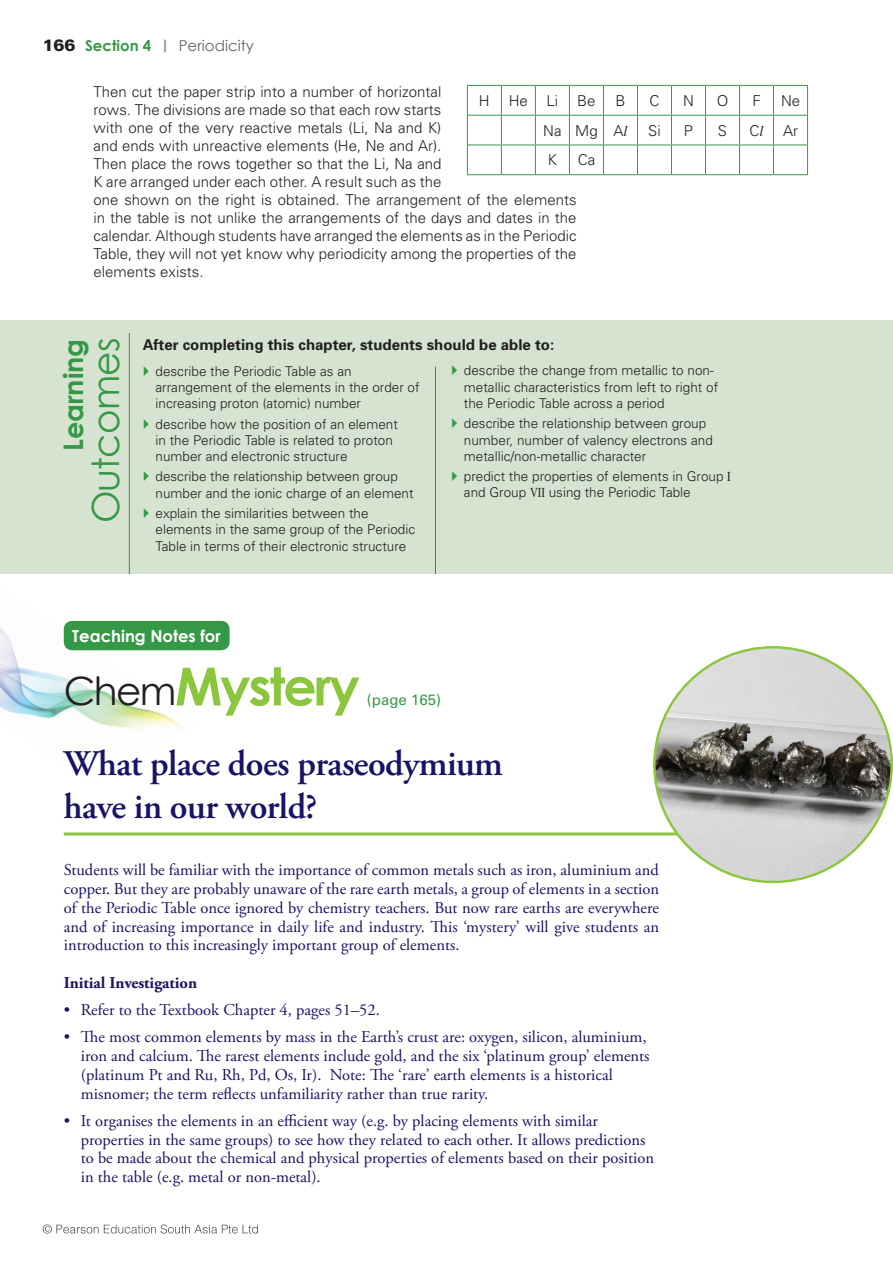
<style>
.page{position:relative;width:893px;height:1263px;background:#fff}
.page>*{position:absolute;margin:0;border:0;box-sizing:border-box;transform-origin:0 0}
.t1{font:700 52.5px "Century Gothic";letter-spacing:-.04em;color:#8bc63e}
.t2{font:37.5px "Century Gothic";letter-spacing:-.02em;color:#359847}
.t3{font:600 36px/43.2px "Adobe Garamond Pro";letter-spacing:-.015em;color:#191364}
.t4{font:700 27px "Century Gothic";color:#359847}
.t5{font:16.5px/18.8px "Adobe Garamond Pro";color:#191364}
.t6{font:700 16.5px "Adobe Garamond Pro";color:#191364}
.t7{font:700 16.5px "Century Gothic";color:#fff}
.t8{font:300 15px/18px "Univers";color:#231f20}
.t9{font:700 15px "Univers";color:#231f20}
.t10{font:700 15px "Century Gothic";color:#359847}
.t11{font:15px "Century Gothic";color:#636366}
.t12{font:15px "Univers";color:#359847}
.t13{font:300 13.5px/16.2px "Univers";color:#231f20}
.s1{font-family:"Univers";font-weight:900;font-size:16.5px;color:#231f20}
.s2{font-family:"Times";font-weight:400;font-style:italic}
.s3{font-family:"Times";font-weight:400}
.s4{font-weight:400;font-size:39px;color:#231f20}
</style>
<div class="page">
<img style="left:0;top:620px;width:222px;height:214px">
<hr style="left:64px;top:832px;width:627px;height:3px;background:#8bc63e">
<img style="left:654px;top:647px;width:238px;height:235px">
<div style="left:64px;top:621px;width:166px;height:29px;background:#359847;border-radius:9px"></div>
<div style="left:0;top:320px;width:892px;height:254px;background:#d5e3d0"></div>
<hr style="left:129px;top:333px;width:1px;height:241px;background:#359847">
<hr style="left:435px;top:367px;width:1px;height:207px;background:#359847">
<hr style="left:467px;top:85px;width:34px;height:1px;background:#359847">
<hr style="left:501px;top:85px;width:34px;height:1px;background:#359847">
<hr style="left:535px;top:85px;width:34px;height:1px;background:#359847">
<hr style="left:569px;top:85px;width:34px;height:1px;background:#359847">
<hr style="left:603px;top:85px;width:34px;height:1px;background:#359847">
<hr style="left:637px;top:85px;width:34px;height:1px;background:#359847">
<hr style="left:671px;top:85px;width:34px;height:1px;background:#359847">
<hr style="left:705px;top:85px;width:34px;height:1px;background:#359847">
<hr style="left:739px;top:85px;width:34px;height:1px;background:#359847">
<hr style="left:773px;top:85px;width:35px;height:1px;background:#359847">
<hr style="left:467px;top:115px;width:34px;height:1px;background:#359847">
<hr style="left:501px;top:115px;width:34px;height:1px;background:#359847">
<hr style="left:535px;top:115px;width:34px;height:1px;background:#359847">
<hr style="left:569px;top:115px;width:34px;height:1px;background:#359847">
<hr style="left:603px;top:115px;width:34px;height:1px;background:#359847">
<hr style="left:637px;top:115px;width:34px;height:1px;background:#359847">
<hr style="left:671px;top:115px;width:34px;height:1px;background:#359847">
<hr style="left:705px;top:115px;width:34px;height:1px;background:#359847">
<hr style="left:739px;top:115px;width:34px;height:1px;background:#359847">
<hr style="left:773px;top:115px;width:35px;height:1px;background:#359847">
<svg style="left:467px;top:86px;width:1px;height:88px"></svg>
<hr style="left:467px;top:145px;width:34px;height:1px;background:#359847">
<hr style="left:467px;top:174px;width:34px;height:1px;background:#359847">
<svg style="left:501px;top:86px;width:1px;height:88px"></svg>
<hr style="left:501px;top:145px;width:34px;height:1px;background:#359847">
<hr style="left:501px;top:174px;width:34px;height:1px;background:#359847">
<svg style="left:535px;top:86px;width:1px;height:88px"></svg>
<hr style="left:535px;top:145px;width:34px;height:1px;background:#359847">
<hr style="left:535px;top:174px;width:34px;height:1px;background:#359847">
<svg style="left:569px;top:86px;width:1px;height:88px"></svg>
<hr style="left:569px;top:145px;width:34px;height:1px;background:#359847">
<hr style="left:569px;top:174px;width:34px;height:1px;background:#359847">
<svg style="left:603px;top:86px;width:1px;height:88px"></svg>
<hr style="left:603px;top:145px;width:34px;height:1px;background:#359847">
<hr style="left:603px;top:174px;width:34px;height:1px;background:#359847">
<svg style="left:637px;top:86px;width:1px;height:88px"></svg>
<hr style="left:637px;top:145px;width:34px;height:1px;background:#359847">
<hr style="left:637px;top:174px;width:34px;height:1px;background:#359847">
<svg style="left:671px;top:86px;width:1px;height:88px"></svg>
<hr style="left:671px;top:145px;width:34px;height:1px;background:#359847">
<hr style="left:671px;top:174px;width:34px;height:1px;background:#359847">
<svg style="left:705px;top:86px;width:1px;height:88px"></svg>
<hr style="left:705px;top:145px;width:34px;height:1px;background:#359847">
<hr style="left:705px;top:174px;width:34px;height:1px;background:#359847">
<svg style="left:739px;top:86px;width:1px;height:88px"></svg>
<hr style="left:739px;top:145px;width:34px;height:1px;background:#359847">
<hr style="left:773px;top:145px;width:35px;height:1px;background:#359847">
<svg style="left:773px;top:86px;width:1px;height:88px"></svg>
<svg style="left:807px;top:86px;width:1px;height:88px"></svg>
<hr style="left:739px;top:174px;width:34px;height:1px;background:#359847">
<hr style="left:773px;top:174px;width:35px;height:1px;background:#359847">
<svg style="left:43px;top:1224px;width:215px;height:9px"></svg>
<svg style="left:164px;top:40px;width:2px;height:12px"></svg>
<p class="t10" style="left:43px;top:36px;width:110px"><span class="s1">166</span> Section 4</p>
<p class="t11" style="left:179px;top:37px;width:77px">Periodicity</p>
<p class="t8" style="left:94px;top:83px;width:485px">Then cut the paper strip into a number of horizontal<br>rows. The divisions are made so that each row starts<br>with one of the very reactive metals (Li, Na and K)<br>and ends with unreactive elements (He, Ne and Ar).<br>Then place the rows together so that the Li, Na and<br>K are arranged under each other. A result such as the<br>one shown on the right is obtained. The arrangement of the elements in the table is not unlike the arrangements of the days and dates in the calendar. Although students have arranged the elements as in the Periodic Table, they will not yet know why periodicity among the properties of the elements exists.</p>
<p class="t8" style="left:479px;top:92px;width:12px">H</p>
<p class="t8" style="left:509px;top:92px;width:51px">He Li</p>
<p class="t8" style="left:577px;top:92px;width:20px">Be</p>
<p class="t8" style="left:615px;top:92px;width:12px">B</p>
<p class="t8" style="left:649px;top:92px;width:12px">C</p>
<p class="t8" style="left:683px;top:92px;width:12px">N</p>
<p class="t8" style="left:717px;top:92px;width:13px">O</p>
<p class="t8" style="left:752px;top:92px;width:10px">F</p>
<p class="t8" style="left:781px;top:92px;width:21px">Ne</p>
<p class="t8" style="left:543px;top:121px;width:86px">Na Mg A<span class="s2">l</span></p>
<p class="t8" style="left:648px;top:121px;width:14px">Si</p>
<p class="t8" style="left:684px;top:121px;width:11px">P</p>
<p class="t8" style="left:718px;top:121px;width:11px">S</p>
<p class="t8" style="left:749px;top:121px;width:16px">C<span class="s2">l</span></p>
<p class="t8" style="left:783px;top:121px;width:16px">Ar</p>
<p class="t8" style="left:548px;top:151px;width:11px">K</p>
<p class="t8" style="left:578px;top:151px;width:19px">Ca</p>
<h3 class="t4" style="left:56px;top:451px;width:114px;rotate:-90deg">Learning</h3>
<h2 class="t2" style="left:83px;top:523px;width:187px;rotate:-90deg">Outcomes</h2>
<p class="t9" style="left:143px;top:335px;width:413px">After completing this chapter, students should be able to:</p>
<p class="t13" style="left:156px;top:363px;width:266px">describe the Periodic Table as an arrangement of the elements in the order of increasing proton (atomic) number</p>
<p class="t13" style="left:156px;top:416px;width:244px">describe how the position of an element in the Periodic Table is related to proton number and electronic structure</p>
<p class="t13" style="left:156px;top:469px;width:260px">describe the relationship between group number and the ionic charge of an element</p>
<p class="t13" style="left:156px;top:505px;width:261px">explain the similarities between the elements in the same group of the Periodic<br>Table in terms of their electronic structure</p>
<p class="t13" style="left:464px;top:363px;width:256px">describe the change from metallic to non&shy;metallic characteristics from left to right of the Periodic Table across a period</p>
<p class="t13" style="left:464px;top:415px;width:250px">describe the relationship between group number, number of valency electrons and metallic/non-metallic character</p>
<p class="t13" style="left:464px;top:468px;width:268px">predict the properties of elements in Group <span class="s3">I </span>and Group <span class="s3">VII</span> using the Periodic Table</p>
<p class="t7" style="left:72px;top:625px;width:150px">Teaching Notes for</p>
<h1 class="t1" style="left:64px;top:653px;width:297px"><span class="s4">Chem</span>Mystery</h1>
<h3 class="t3" style="left:64px;top:742px;width:441px">What place does praseodymium have in our world?</h3>
<p class="t12" style="left:367px;top:691px;width:76px">(page 165)</p>
<p class="t5" style="left:64px;top:861px;width:597px;text-align:justify">Students will be familiar with the importance of common metals such as iron, aluminium and copper. But they are probably unaware of the rare earth metals, a group of elements in a section of the Periodic Table once ignored by chemistry teachers. But now rare earths are everywhere and of increasing importance in daily life and industry. This ‘mystery’ will give students an introduction to this increasingly important group of elements.</p>
<p class="t6" style="left:64px;top:973px;width:135px">Initial Investigation</p>
<p class="t5" style="left:64px;top:1001px;width:318px">• Refer to the Textbook Chapter 4, pages 51–52.</p>
<p class="t5" style="left:81px;top:1028px;width:570px;text-indent:-17px">• The most common elements by mass in the Earth’s crust are: oxygen, silicon, aluminium, iron and calcium. The rarest elements include gold, and the six ‘platinum group’ elements (platinum Pt and Ru, Rh, Pd, Os, Ir). Note: The ‘rare’ earth elements is a historical misnomer; the term reflects unfamiliarity rather than true rarity.</p>
<p class="t5" style="left:81px;top:1112px;width:575px;text-indent:-17px">• It organises the elements in an efficient way (e.g. by placing elements with similar properties in the same groups) to see how they related to each other. It allows predictions to be made about the chemical and physical properties of elements based on their position in the table (e.g. metal or non-metal).</p>
</div>
